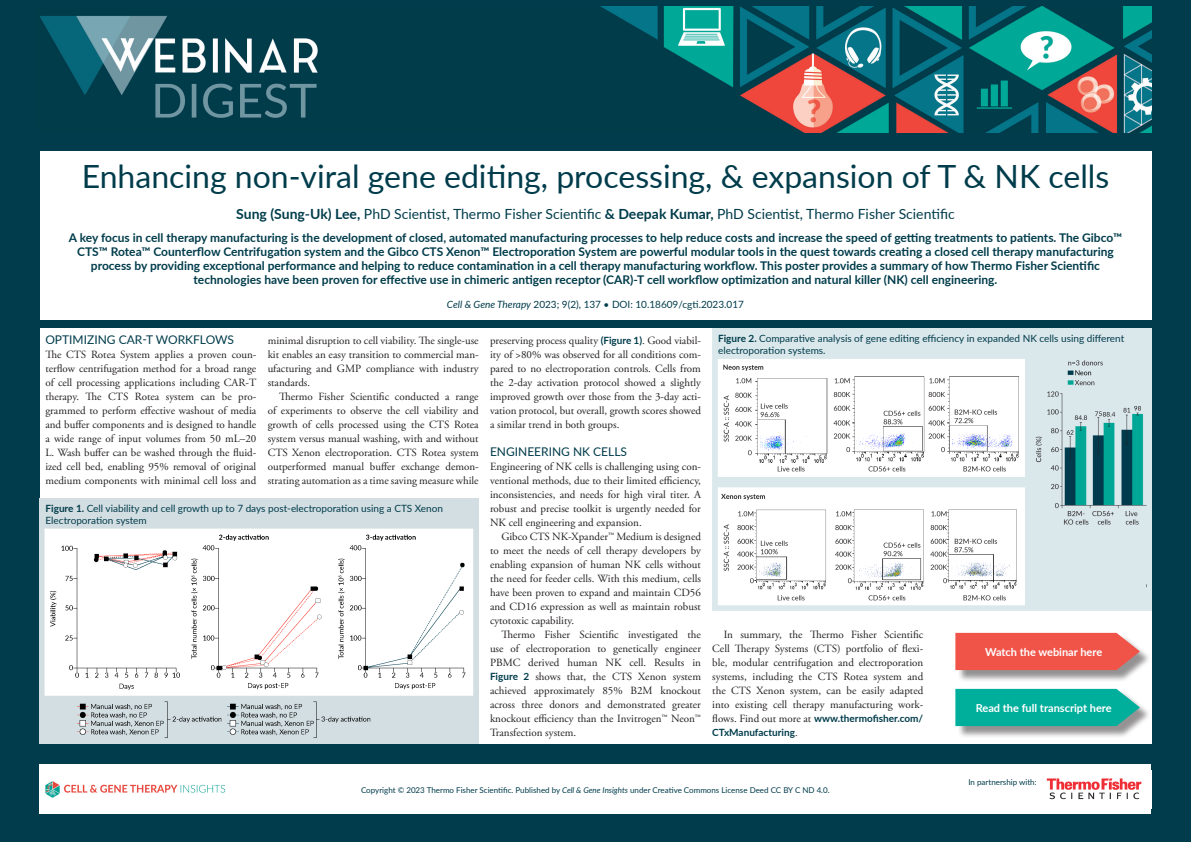
<style>
.page{position:relative;width:1191px;height:842px;background:#003c4b}
.page>*{position:absolute;margin:0;border:0;box-sizing:border-box;transform-origin:0 0}
.WD_titles{font:32px "Lato";color:#003c4b}
.WD_authors{font:14px "Lato";color:#003c4b}
.WD_abstract{font:700 12px/14px "Lato";color:#003c4b;text-align:center}
.WD_subhead{font:12px "Lato";color:#003c4b}
.WD_body{font:11px/14px "Adobe Garamond Pro";color:#231f20;text-align:justify}
.WD_body_first{font:11px/14px "Adobe Garamond Pro";color:#231f20;text-align:justify}
.t1{font:700 11px "Lato";color:#fff}
.WD_figure_legend{font:10px/12px "Lato";color:#003c4b}
.WD_body-2{font:700 10px/14px "Lato";color:#003c4b}
.WD_citation_info{font:10px "Lato";color:#003c4b}
.WD_acknowledgement{font:8px "Lato";color:#003c4b}
.s1{font-weight:700}
.s2{font-style:italic}
.s3{font-family:"Lato";font-weight:700;font-size:10px;color:#003c4b}
.s4{font-family:"Adobe Garamond Pro";font-weight:400;font-size:11px;color:#231f20}
</style>
<div class="page">
<img style="left:39px;top:6px;width:1112px;height:126px">
<div style="left:40px;top:328px;width:1111px;height:416px;background:#fff"></div>
<img style="left:712px;top:328px;width:439px;height:282px">
<img style="left:40px;top:498px;width:438px;height:246px">
<div style="left:39px;top:764px;width:1112px;height:50px;background:#fff"></div>
<div style="left:40px;top:151px;width:1111px;height:168px;background:#fff"></div>
<img style="left:45px;top:781px;width:181px;height:17px">
<img style="left:1046px;top:778px;width:96px;height:22px">
<div style="left:957px;top:634px;width:194px;height:49px;background:#231f20;opacity:.49"></div>
<svg style="left:955px;top:633px;width:185px;height:37px;background:#ed5b50"></svg>
<div style="left:957px;top:690px;width:194px;height:49px;background:#231f20;opacity:.49"></div>
<svg style="left:955px;top:689px;width:185px;height:37px;background:#0db19e"></svg>
<p class="WD_titles" style="left:82px;top:154px;width:1029px">Enhancing non-viral gene editing, processing, &amp; expansion of T &amp; NK cells</p>
<p class="WD_authors" style="left:236px;top:204px;width:720px"><span class="s1">Sung (Sung-Uk) Lee,</span> PhD Scientist, Thermo Fisher Scientific <span class="s1">&amp; Deepak Kumar,</span> PhD Scientist, Thermo Fisher Scientific</p>
<p class="WD_abstract" style="left:69px;top:230px;width:1054px">A key focus in cell therapy manufacturing is the development of closed, automated manufacturing processes to help reduce costs and increase the speed of getting treatments to patients. The Gibco™ CTS™ Rotea™ Counterflow Centrifugation system and the Gibco CTS Xenon™ Electroporation System are powerful modular tools in the quest towards creating a closed cell therapy manufacturing process by providing exceptional performance and helping to reduce contamination in a cell therapy manufacturing workflow. This poster provides a summary of how Thermo Fisher Scientific technologies have been proven for effective use in chimeric antigen receptor (CAR)-T cell workflow optimization and natural killer (NK) cell engineering.</p>
<p class="WD_citation_info" style="left:447px;top:297px;width:298px"><span class="s2">Cell &amp; Gene Therapy</span> 2023; 9(2), 137 • DOI: 10.18609/cgti.2023.017</p>
<p class="WD_subhead" style="left:45px;top:331px;width:190px">OPTIMIZING CAR-T WORKFLOWS</p>
<p class="WD_body_first" style="left:45px;top:348px;width:212px">The CTS Rotea System applies a proven coun&shy;terflow centrifugation method for a broad range of cell processing applications including CAR-T therapy. The CTS Rotea system can be pro&shy;grammed to perform effective washout of media and buffer components and is designed to handle a wide range of input volumes from 50 mL–20<br>L. Wash buffer can be washed through the fluid&shy;ized cell bed, enabling 95% removal of original medium components with minimal cell loss and</p>
<p class="WD_body_first" style="left:268px;top:334px;width:212px">minimal disruption to cell viability. The single-use kit enables an easy transition to commercial man&shy;ufacturing and GMP compliance with industry standards.</p>
<p class="WD_body" style="left:268px;top:390px;width:212px;text-indent:11px">Thermo Fisher Scientific conducted a range of experiments to observe the cell viability and growth of cells processed using the CTS Rotea system versus manual washing, with and without CTS Xenon electroporation. CTS Rotea system outperformed manual buffer exchange demon&shy;strating automation as a time saving measure while</p>
<p class="WD_figure_legend" style="left:46px;top:502px;width:399px"><span class="s1">Figure 1.</span> Cell viability and cell growth up to 7 days post-electroporation using a CTS Xenon<br>Electroporation system</p>
<p class="WD_figure_legend" style="left:718px;top:332px;width:408px"><span class="s1">Figure 2.</span> Comparative analysis of gene editing efficiency in expanded NK cells using different electroporation systems.</p>
<p class="WD_body" style="left:490px;top:334px;width:212px">preserving process quality <span class="s3">(Figure 1)</span>. Good viabil&shy;ity of &gt;80% was observed for all conditions com&shy;pared to no electroporation controls. Cells from the 2-day activation protocol showed a slightly improved growth over those from the 3-day acti&shy;vation protocol, but overall, growth scores showed a similar trend in both groups.</p>
<p class="WD_subhead" style="left:490px;top:443px;width:138px">ENGINEERING NK CELLS</p>
<p class="WD_body_first" style="left:490px;top:460px;width:212px">Engineering of NK cells is challenging using con&shy;ventional methods, due to their limited efficiency, inconsistencies, and needs for high viral titer. A robust and precise toolkit is urgently needed for NK cell engineering and expansion.</p>
<p class="WD_body" style="left:490px;top:530px;width:212px;text-indent:11px">Gibco CTS NK-Xpander™ Medium is designed to meet the needs of cell therapy developers by enabling expansion of human NK cells without the need for feeder cells. With this medium, cells have been proven to expand and maintain CD56 and CD16 expression as well as maintain robust cytotoxic capability.</p>
<p class="WD_body" style="left:490px;top:628px;width:212px;text-indent:11px">Thermo Fisher Scientific investigated the use of electroporation to genetically engineer PBMC derived human NK cell. Results in <span class="s3">Figure 2</span> shows that, the CTS Xenon system achieved approximately 85% B2M knockout across three donors and demonstrated greater knockout efficiency than the Invitrogen™ Neon™ Transfection system.</p>
<p class="WD_body" style="left:712px;top:628px;width:212px;text-indent:11px">In summary, the Thermo Fisher Scientific Cell Therapy Systems (CTS) portfolio of flexi&shy;ble, modular centrifugation and electroporation systems, including the CTS Rotea system and the CTS Xenon system, can be easily adapted into existing cell therapy manufacturing work-</p>
<p class="t1" style="left:985px;top:644px;width:119px">Watch the webinar here</p>
<p class="t1" style="left:975px;top:700px;width:137px">Read the full transcript here</p>
<p class="WD_body-2" style="left:712px;top:711px;width:212px"><span class="s4">flows. Find out more at</span> www.thermofisher.com/<br>CTxManufacturing<span class="s4">.</span></p>
<p class="WD_acknowledgement" style="left:361px;top:784px;width:470px">Copyright © 2023 Thermo Fisher Scientific. Published by <span class="s2">Cell &amp; Gene Insights</span> under Creative Commons License Deed CC BY C ND 4.0.</p>
<p class="WD_acknowledgement" style="left:968px;top:777px;width:70px">In partnership with:</p>
</div>
